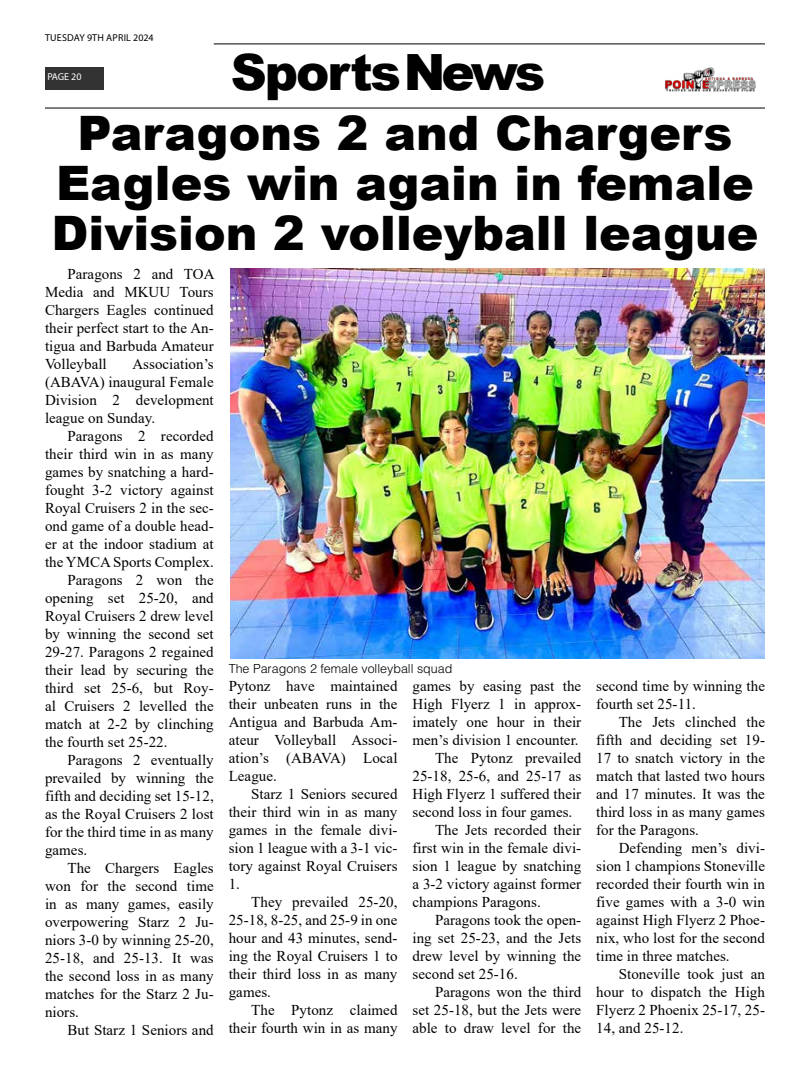
<style>
.page{position:relative;width:810px;height:1080px;background:#fff}
.page>*{position:absolute;margin:0;border:0;box-sizing:border-box;transform-origin:0 0}
.t1{font:900 50px "Arial";letter-spacing:-.04em;color:#000}
.t2{font:900 47.5px/50px "Arial";color:#000;text-align:center}
.t3{font:15px/18px "Times New Roman";letter-spacing:.005em;color:#000;text-align:justify}
.t4{font:300 12.5px "Helvetica LT Std";color:#000}
.t5{font:10px "Myriad Pro";letter-spacing:.02em;color:#000}
.t6{font:10px "Myriad Pro";letter-spacing:-.005em;color:#fff}
</style>
<div class="page">
<hr style="left:214px;top:43px;width:551px;height:2px;background:#333">
<div style="left:45px;top:67px;width:58px;height:22px;background:#333"></div>
<img style="left:665px;top:67px;width:91px;height:25px">
<hr style="left:45px;top:107px;width:720px;height:2px;background:#333">
<img style="left:230px;top:268px;width:535px;height:391px">
<p class="t5" style="left:45px;top:31px;width:110px">TUESDAY 9TH APRIL 2024</p>
<p class="t6" style="left:47px;top:71px;width:36px">PAGE 20</p>
<h1 class="t1" style="left:231px;top:35px;width:316px">SportsNews</h1>
<h2 class="t2" style="left:52px;top:107px;width:708px">Paragons 2 and Chargers<br>Eagles win again in female<br>Division 2 volleyball league</h2>
<p class="t3" style="left:45px;top:264px;width:171px;text-indent:22px">Paragons 2 and TOA Media and MKUU Tours Chargers Eagles continued their perfect start to the An&shy;tigua and Barbuda Amateur Volleyball</p>
<p class="t3" style="left:45px;top:354px;width:170px;text-indent:87px">Association’s (ABAVA) inaugural Female Division 2 development league on Sunday.</p>
<p class="t3" style="left:68px;top:426px;width:148px">Paragons 2 recorded</p>
<p class="t3" style="left:45px;top:444px;width:170px">their third win in as many</p>
<p class="t3" style="left:45px;top:462px;width:170px">games by snatching a hard-</p>
<p class="t3" style="left:45px;top:480px;width:170px">fought 3-2 victory against</p>
<p class="t3" style="left:45px;top:498px;width:170px">Royal Cruisers 2 in the sec-</p>
<p class="t3" style="left:45px;top:516px;width:170px">ond game of a double head-</p>
<p class="t3" style="left:45px;top:534px;width:170px">er at the indoor stadium at</p>
<p class="t3" style="left:45px;top:552px;width:170px">the YMCA Sports Complex.</p>
<p class="t3" style="left:68px;top:570px;width:148px">Paragons 2 won the</p>
<p class="t3" style="left:45px;top:588px;width:170px">opening set 25-20, and</p>
<p class="t3" style="left:45px;top:606px;width:170px">Royal Cruisers 2 drew level</p>
<p class="t3" style="left:45px;top:624px;width:170px">by winning the second set</p>
<p class="t3" style="left:45px;top:642px;width:170px">29-27. Paragons 2 regained</p>
<p class="t3" style="left:45px;top:660px;width:170px">their lead by securing the</p>
<p class="t3" style="left:45px;top:678px;width:170px">third set 25-6, but Roy-</p>
<p class="t3" style="left:45px;top:696px;width:170px">al Cruisers 2 levelled the</p>
<p class="t3" style="left:45px;top:714px;width:170px">match at 2-2 by clinching</p>
<p class="t3" style="left:45px;top:732px;width:124px">the fourth set 25-22.</p>
<p class="t3" style="left:68px;top:750px;width:148px">Paragons 2 eventually</p>
<p class="t3" style="left:45px;top:768px;width:170px">prevailed by winning the</p>
<p class="t3" style="left:45px;top:786px;width:170px">fifth and deciding set 15-12,</p>
<p class="t3" style="left:45px;top:804px;width:170px">as the Royal Cruisers 2 lost</p>
<p class="t3" style="left:45px;top:822px;width:170px">for the third time in as many</p>
<p class="t3" style="left:45px;top:840px;width:44px">games.</p>
<p class="t3" style="left:68px;top:858px;width:148px">The Chargers Eagles</p>
<p class="t3" style="left:45px;top:876px;width:170px">won for the second time</p>
<p class="t3" style="left:45px;top:894px;width:170px">in as many games, easily</p>
<p class="t3" style="left:45px;top:912px;width:170px">overpowering Starz 2 Ju-</p>
<p class="t3" style="left:45px;top:930px;width:170px">niors 3-0 by winning 25-20,</p>
<p class="t3" style="left:45px;top:948px;width:170px">25-18, and 25-13. It was</p>
<p class="t3" style="left:45px;top:966px;width:170px">the second loss in as many</p>
<p class="t3" style="left:45px;top:984px;width:170px">matches for the Starz 2 Ju-</p>
<p class="t3" style="left:45px;top:1002px;width:35px">niors.</p>
<p class="t3" style="left:68px;top:1020px;width:148px">But Starz 1 Seniors and</p>
<p class="t4" style="left:229px;top:660px;width:225px">The Paragons 2 female volleyball squad</p>
<p class="t3" style="left:229px;top:676px;width:170px">Pytonz have maintained their unbeaten runs in the Antigua and Barbuda Am&shy;ateur Volleyball Associ&shy;ation’s (ABAVA) Local League.</p>
<p class="t3" style="left:229px;top:784px;width:170px;text-indent:22px">Starz 1 Seniors secured their third win in as many games in the female divi&shy;sion 1 league with a 3-1 vic&shy;tory against Royal Cruisers 1.</p>
<p class="t3" style="left:229px;top:892px;width:170px;text-indent:22px">They prevailed 25-20, 25-18, 8-25, and 25-9 in one hour and 43 minutes, send&shy;ing the Royal Cruisers 1 to their third loss in as many games.</p>
<p class="t3" style="left:229px;top:1000px;width:170px;text-align:right">The Pytonz claimed their fourth win in as many</p>
<p class="t3" style="left:412px;top:676px;width:170px">games by easing past the</p>
<p class="t3" style="left:412px;top:694px;width:170px">High Flyerz 1 in approx-</p>
<p class="t3" style="left:412px;top:712px;width:170px">imately one hour in their</p>
<p class="t3" style="left:412px;top:730px;width:168px">men’s division 1 encounter.</p>
<p class="t3" style="left:435px;top:748px;width:148px">The Pytonz prevailed</p>
<p class="t3" style="left:412px;top:766px;width:170px">25-18, 25-6, and 25-17 as</p>
<p class="t3" style="left:412px;top:784px;width:170px">High Flyerz 1 suffered their</p>
<p class="t3" style="left:412px;top:802px;width:161px">second loss in four games.</p>
<p class="t3" style="left:435px;top:820px;width:148px">The Jets recorded their</p>
<p class="t3" style="left:412px;top:838px;width:170px">first win in the female divi-</p>
<p class="t3" style="left:412px;top:856px;width:170px">sion 1 league by snatching</p>
<p class="t3" style="left:412px;top:874px;width:170px">a 3-2 victory against former</p>
<p class="t3" style="left:412px;top:892px;width:130px">champions Paragons.</p>
<p class="t3" style="left:435px;top:910px;width:148px">Paragons took the open-</p>
<p class="t3" style="left:412px;top:928px;width:170px">ing set 25-23, and the Jets</p>
<p class="t3" style="left:412px;top:946px;width:170px">drew level by winning the</p>
<p class="t3" style="left:412px;top:964px;width:107px">second set 25-16.</p>
<p class="t3" style="left:435px;top:982px;width:148px">Paragons won the third</p>
<p class="t3" style="left:412px;top:1000px;width:170px">set 25-18, but the Jets were</p>
<p class="t3" style="left:412px;top:1018px;width:170px">able to draw level for the</p>
<p class="t3" style="left:596px;top:676px;width:170px">second time by winning the fourth set 25-11.</p>
<p class="t3" style="left:596px;top:712px;width:170px;text-indent:22px">The Jets clinched the fifth and deciding set 19- 17 to snatch victory in the match that lasted two hours and 17 minutes. It was the third loss in as many games for the Paragons.</p>
<p class="t3" style="left:596px;top:838px;width:170px;text-indent:22px">Defending men’s divi&shy;sion 1 champions Stoneville recorded their fourth win in five games with a 3-0 win against High Flyerz 2 Phoe&shy;nix, who lost for the second time in three matches.</p>
<p class="t3" style="left:596px;top:964px;width:170px;text-indent:22px">Stoneville took just an hour to dispatch the High Flyerz 2 Phoenix 25-17, 25- 14, and 25-12.</p>
</div>
